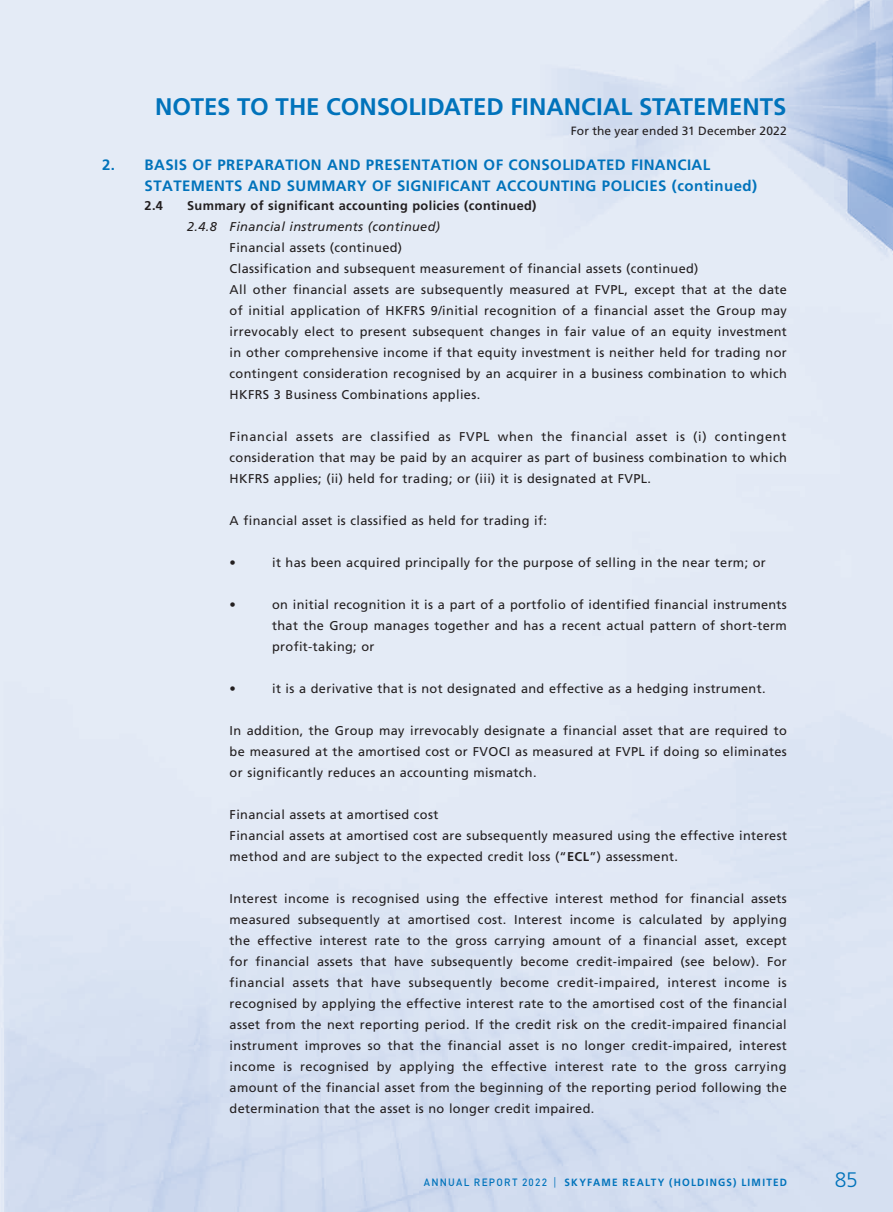
<style>
.page{position:relative;width:893px;height:1212px;background:#fff}
.page>*{position:absolute;margin:0;border:0;box-sizing:border-box;transform-origin:0 0}
.t1{font:700 24px "Frutiger LT Std";color:#0173bb}
.t2{font:300 21px "Frutiger LT Std";color:#0173bb}
.t3{font:700 15px/21px "Frutiger LT Std";letter-spacing:.03em;color:#0173bb}
.t4{font:12.75px/21px "Frutiger LT Std";letter-spacing:.03em;color:#231f20;text-align:justify}
.t5{font:700 12.75px "Frutiger LT Std";letter-spacing:.03em;color:#231f20}
.t6{font:italic 12.75px "Frutiger LT Std";letter-spacing:.03em;color:#231f20}
.t7{font:12px "Frutiger LT Std";letter-spacing:.015em;color:#231f20}
.t8{font:700 10.5px "Frutiger LT Std";letter-spacing:.125em;color:#0173bb;scale:.95 1}
.s1{font-weight:700}
.s2{font-family:"DIN Pro";font-weight:500}
.s3{font-weight:300}
</style>
<div class="page">
<img style="left:0;top:0;width:893px;height:1212px">
<h1 class="t1" style="left:155px;top:92px;width:633px">NOTES TO THE CONSOLIDATED FINANCIAL STATEMENTS</h1>
<p class="t7" style="left:571px;top:123px;width:217px">For the year ended 31 December 2022</p>
<p class="t3" style="left:145px;top:154px;width:614px;text-indent:-43px">2. BASIS OF PREPARATION AND PRESENTATION OF CONSOLIDATED FINANCIAL<br>STATEMENTS AND SUMMARY OF SIGNIFICANT ACCOUNTING POLICIES (continued)</p>
<p class="t5" style="left:145px;top:198px;width:20px">2.4</p>
<p class="t5" style="left:187px;top:198px;width:351px">Summary of significant accounting policies (continued)</p>
<p class="t6" style="left:187px;top:219px;width:255px">2.4.8 Financial instruments (continued)</p>
<p class="t4" style="left:230px;top:237px;width:559px;text-align:left">Financial assets (continued)<br>Classification and subsequent measurement of financial assets (continued)<br>All other financial assets are subsequently measured at FVPL, except that at the date of initial application of HKFRS 9/initial recognition of a financial asset the Group may irrevocably elect to present subsequent changes in fair value of an equity investment in other comprehensive income if that equity investment is neither held for trading nor contingent consideration recognised by an acquirer in a business combination to which HKFRS 3 Business Combinations applies.</p>
<p class="t4" style="left:230px;top:426px;width:559px">Financial assets are classified as FVPL when the financial asset is (i) contingent consideration that may be paid by an acquirer as part of business combination to which HKFRS applies; (ii) held for trading; or (iii) it is designated at FVPL.</p>
<p class="t4" style="left:230px;top:510px;width:319px">A financial asset is classified as held for trading if:</p>
<p class="t4" style="left:230px;top:552px;width:8px">•</p>
<p class="t4" style="left:272px;top:552px;width:495px">it has been acquired principally for the purpose of selling in the near term; or</p>
<p class="t4" style="left:230px;top:594px;width:8px">•</p>
<p class="t4" style="left:272px;top:594px;width:516px">on initial recognition it is a part of a portfolio of identified financial instruments that the Group manages together and has a recent actual pattern of short-term profit-taking; or</p>
<p class="t4" style="left:230px;top:678px;width:8px">•</p>
<p class="t4" style="left:272px;top:678px;width:495px">it is a derivative that is not designated and effective as a hedging instrument.</p>
<p class="t4" style="left:230px;top:720px;width:559px">In addition, the Group may irrevocably designate a financial asset that are required to be measured at the amortised cost or FVOCI as measured at FVPL if doing so eliminates or significantly reduces an accounting mismatch.</p>
<p class="t4" style="left:230px;top:804px;width:559px;text-align:left">Financial assets at amortised cost<br>Financial assets at amortised cost are subsequently measured using the effective interest method and are subject to the expected credit loss (“<span class="s1">ECL</span>”) assessment.</p>
<p class="t4" style="left:230px;top:888px;width:559px">Interest income is recognised using the effective interest method for financial assets measured subsequently at amortised cost. Interest income is calculated by applying the effective interest rate to the gross carrying amount of a financial asset, except for financial assets that have subsequently become credit-impaired (see below). For financial assets that have subsequently become credit-impaired, interest income is recognised by applying the effective interest rate to the amortised cost of the financial asset from the next reporting period. If the credit risk on the credit-impaired financial instrument improves so that the financial asset is no longer credit-impaired, interest income is recognised by applying the effective interest rate to the gross carrying amount of the financial asset from the beginning of the reporting period following the determination that the asset is no longer credit impaired.</p>
<p class="t8" style="left:424px;top:1176px;width:384px"><span class="s2">ANNUAL REPORT 2022</span> <span class="s3">|</span> SKYFAME REALTY (HOLDINGS) LIMITED</p>
<h2 class="t2" style="left:835px;top:1168px;width:24px">85</h2>
</div>
